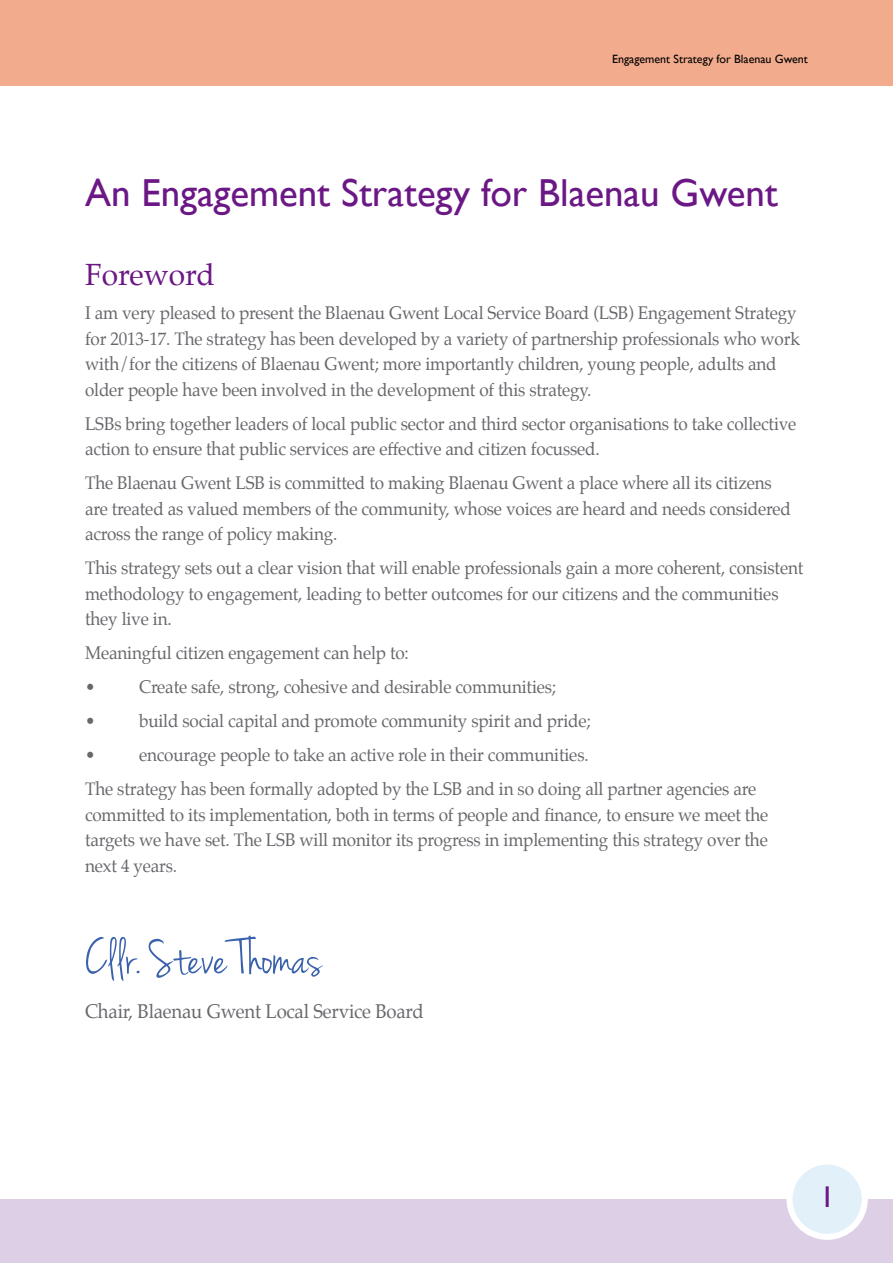
<style>
.page{position:relative;width:893px;height:1263px;background:#fff}
.page>*{position:absolute;margin:0;border:0;box-sizing:border-box;transform-origin:0 0}
.t1{font:52.5px "Jenna Sue";color:#3a62ac}
.t2{font:39px "Gill Sans";color:#6b1785}
.t3{font:30px "Palatino";color:#6b1785}
.t4{font:30px "Gill Sans";color:#6b1785}
.t5{font:19.5px "Palatino";letter-spacing:-.01em;color:#68676c;scale:.95 1}
.t6{font:18px/25.5px "Palatino";letter-spacing:-.01em;color:#68676c;scale:.95 1}
.t7{font:12px "Gill Sans";color:#000}
</style>
<div class="page">
<div style="left:0;top:0;width:893px;height:85px;background:#f2ab8d"></div>
<div style="left:0;top:1199px;width:893px;height:64px;background:#ddd0e6"></div>
<div style="left:789px;top:1161px;width:76px;height:76px;background:#e2f0fa;border-radius:50%"></div>
<div style="left:786px;top:1158px;width:82px;height:82px;border:6px solid #fff;border-radius:50%"></div>
<p class="t7" style="left:612px;top:52px;width:197px">Engagement Strategy for Blaenau Gwent</p>
<h2 class="t2" style="left:85px;top:170px;width:694px">An Engagement Strategy for Blaenau Gwent</h2>
<h3 class="t3" style="left:85px;top:250px;width:131px">Foreword</h3>
<p class="t6" style="left:85px;top:300px;width:754px">I am very pleased to present the Blaenau Gwent Local Service Board (LSB) Engagement Strategy for 2013-17. The strategy has been developed by a variety of partnership professionals who work with/for the citizens of Blaenau Gwent; more importantly children, young people, adults and older people have been involved in the development of this strategy.</p>
<p class="t6" style="left:85px;top:411px;width:750px">LSBs bring together leaders of local public sector and third sector organisations to take collective action to ensure that public services are effective and citizen focussed.</p>
<p class="t6" style="left:85px;top:470px;width:744px">The Blaenau Gwent LSB is committed to making Blaenau Gwent a place where all its citizens are treated as valued members of the community, whose voices are heard and needs considered across the range of policy making.</p>
<p class="t6" style="left:85px;top:555px;width:758px">This strategy sets out a clear vision that will enable professionals gain a more coherent, consistent methodology to engagement, leading to better outcomes for our citizens and the communities they live in.</p>
<p class="t6" style="left:85px;top:636px;width:342px;line-height:34px">Meaningful citizen engagement can help to: •</p>
<p class="t6" style="left:139px;top:674px;width:441px">Create safe, strong, cohesive and desirable communities;</p>
<p class="t6" style="left:85px;top:708px;width:12px">•</p>
<p class="t6" style="left:139px;top:708px;width:477px">build social capital and promote community spirit and pride;</p>
<p class="t6" style="left:85px;top:742px;width:12px">•</p>
<p class="t6" style="left:85px;top:738px;width:708px;line-height:34px;text-indent:54px">encourage people to take an active role in their communities.<br>The strategy has been formally adopted by the LSB and in so doing all partner agencies are</p>
<p class="t6" style="left:85px;top:802px;width:721px;text-align:justify">committed to its implementation, both in terms of people and finance, to ensure we meet the targets we have set. The LSB will monitor its progress in implementing this strategy over the next 4 years.</p>
<h1 class="t1" style="left:85px;top:928px;width:238px">Cllr. Steve Thomas</h1>
<p class="t5" style="left:85px;top:995px;width:358px">Chair, Blaenau Gwent Local Service Board</p>
<h3 class="t4" style="left:820px;top:1180px;width:16px">1</h3>
</div>
